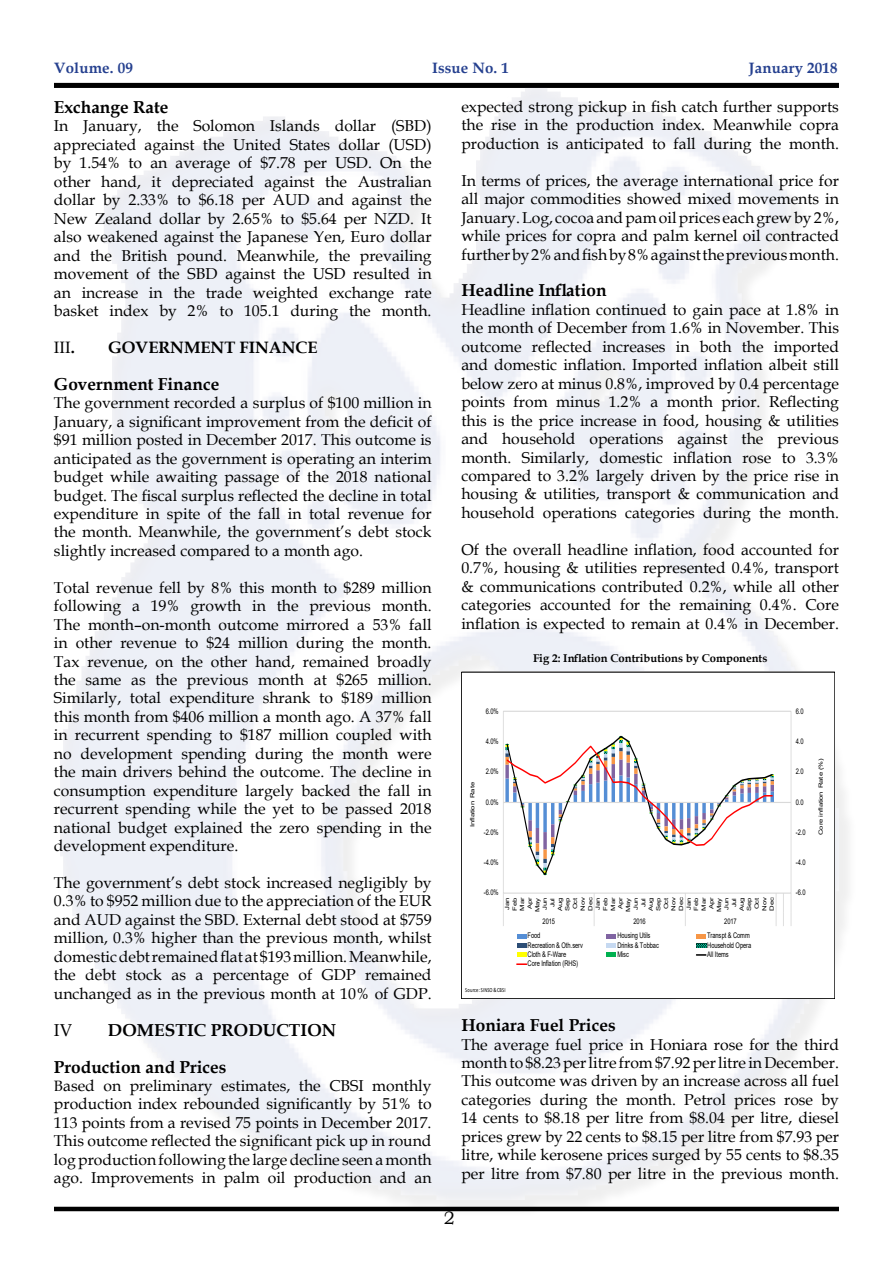
<style>
.page{position:relative;width:893px;height:1263px;background:#fff}
.page>*{position:absolute;margin:0;border:0;box-sizing:border-box;transform-origin:0 0}
.t1{font:18px "Bookman Old Style";color:#000}
.t2{font:700 17.25px/36.9px "Book Antiqua";color:#000}
.t3{font:17.25px "Book Antiqua";color:#000}
.t4{font:700 16.5px "Book Antiqua";color:#000}
.t5{font:16.5px "Book Antiqua";color:#000}
.t6{font:15.75px/18.5px "Book Antiqua";color:#000;text-align:justify}
.t7{font:700 15px "Book Antiqua";letter-spacing:.01em;color:#25408f}
.t8{font:700 11.25px "Book Antiqua";color:#000}
.t9{font:7.8px "Arial";letter-spacing:-.025em;color:#000;scale:.74 1}
.t10{font:6.15px "Calibri";letter-spacing:.04em;color:#000;scale:.74 1}
.t11{font:5.7px/7.5px "Arial";letter-spacing:-.025em;color:#000;text-align:right;scale:1.34 1}
.s1{font-weight:700}
.s2{font-size:15px}
</style>
<div class="page">
<div style="left:41px;top:77px;width:811px;height:1129px;background:#2e3073;opacity:.48"></div>
<hr style="left:54px;top:1207px;width:785px;height:4px;background:#000">
<hr style="left:54px;top:83px;width:785px;height:4px;background:#000">
<div style="left:461px;top:672px;width:374px;height:327px;background:#fff"></div>
<div style="left:503px;top:711px;width:288px;height:182px;border:1px solid #d9d9d9"></div>
<hr style="left:503px;top:802px;width:288px;height:1px;background:#d9d9d9">
<svg style="left:503px;top:893px;width:1px;height:33px"></svg>
<svg style="left:594px;top:893px;width:1px;height:33px"></svg>
<svg style="left:685px;top:893px;width:1px;height:33px"></svg>
<svg style="left:776px;top:893px;width:1px;height:33px"></svg>
<svg style="left:783px;top:893px;width:1px;height:33px"></svg>
<svg style="left:791px;top:893px;width:1px;height:33px"></svg>
<svg style="left:505px;top:735px;width:269px;height:141px"></svg>
<hr style="left:696px;top:934px;width:10px;height:4px;background:#f79646">
<svg style="left:517px;top:934px;width:9px;height:13px"></svg>
<svg style="left:607px;top:934px;width:9px;height:13px"></svg>
<svg style="left:696px;top:943px;width:10px;height:4px"></svg>
<svg style="left:517px;top:953px;width:9px;height:4px"></svg>
<svg style="left:607px;top:953px;width:9px;height:4px"></svg>
<svg style="left:517px;top:963px;width:10px;height:2px"></svg>
<div style="left:461px;top:672px;width:374px;height:327px;border:1px solid #000"></div>
<p class="t7" style="left:54px;top:58px;width:80px">Volume. 09</p>
<p class="t7" style="left:432px;top:58px;width:78px">Issue No. 1</p>
<p class="t7" style="left:749px;top:58px;width:90px">January 2018</p>
<p class="t2" style="left:54px;top:89px;width:116px">Exchange Rate</p>
<p class="t6" style="left:54px;top:117px;width:379px">In January, the Solomon Islands dollar (SBD) appreciated against the United States dollar (USD) by 1.54% to an average of $7.78 per USD. On the other hand, it depreciated against the Australian dollar by 2.33% to $6.18 per AUD and against the New Zealand dollar by 2.65% to $5.64 per NZD. It also weakened against the Japanese Yen, Euro dollar and the British pound. Meanwhile, the prevailing movement of the SBD against the USD resulted in an increase in the trade weighted exchange rate basket index by 2% to 105.1 during the month.</p>
<p class="t5" style="left:54px;top:336px;width:22px">III<span class="s1">.</span></p>
<p class="t4" style="left:108px;top:336px;width:211px">GOVERNMENT FINANCE</p>
<p class="t2" style="left:54px;top:365px;width:167px">Government Finance</p>
<p class="t6" style="left:54px;top:393px;width:379px">The government recorded a surplus of $100 million in January, a significant improvement from the deficit of $91 million posted in December 2017. This outcome is anticipated as the government is operating an interim budget while awaiting passage of the 2018 national budget. The fiscal surplus reflected the decline in total expenditure in spite of the fall in total revenue for the month. Meanwhile, the government’s debt stock slightly increased compared to a month ago.</p>
<p class="t6" style="left:54px;top:578px;width:379px">Total revenue fell by 8% this month to $289 million following a 19% growth in the previous month.<br>The month–on-month outcome mirrored a 53% fall in other revenue to $24 million during the month.<br>Tax revenue, on the other hand, remained broadly the same as the previous month at $265 million.<br>Similarly, total expenditure shrank to $189 million this month from $406 million a month ago. A 37% fall in recurrent spending to $187 million coupled with no development spending during the month were the main drivers behind the outcome. The decline in consumption expenditure largely backed the fall in recurrent spending while the yet to be passed 2018 national budget explained the zero spending in the development expenditure.</p>
<p class="t6" style="left:54px;top:873px;width:379px">The government’s debt stock increased negligibly by 0.3% to $952 million due to the appreciation of the EUR and AUD against the SBD. External debt stood at $759 million, 0.3% higher than the previous month, whilst domestic debt remained flat at $193 million. Meanwhile, the debt stock as a percentage of GDP remained unchanged as in the previous month at 10% of GDP.</p>
<p class="t3" style="left:54px;top:1018px;width:20px">IV</p>
<p class="t6" style="left:461px;top:97px;width:379px">expected strong pickup in fish catch further supports the rise in the production index. Meanwhile copra production is anticipated to fall during the month.</p>
<p class="t6" style="left:461px;top:171px;width:379px">In terms of prices, the average international price for all major commodities showed mixed movements in January. Log, cocoa and pam oil prices each grew by 2%, while prices for copra and palm kernel oil contracted further by 2% and fish by 8% against the previous month.</p>
<p class="t2" style="left:461px;top:272px;width:147px">Headline Inflation</p>
<p class="t6" style="left:461px;top:300px;width:379px">Headline inflation continued to gain pace at 1.8% in the month of December from 1.6% in November. This outcome reflected increases in both the imported and domestic inflation. Imported inflation albeit still below zero at minus 0.8%, improved by 0.4 percentage points from minus 1.2% a month prior. Reflecting this is the price increase in food, housing &amp; utilities and household operations against the previous month. Similarly, domestic inflation rose to 3.3% compared to 3.2% largely driven by the price rise in housing &amp; utilities, transport &amp; communication and household operations categories during the month.</p>
<p class="t6" style="left:461px;top:540px;width:379px">Of the overall headline inflation, food accounted for 0.7%, housing &amp; utilities represented 0.4%, transport &amp; communications contributed 0.2%, while all other categories accounted for the remaining 0.4%. Core inflation is expected to remain at 0.4% in December.</p>
<p class="t8" style="left:533px;top:651px;width:236px">Fig 2: Inflation Contributions by Components</p>
<p class="t9" style="left:486px;top:706px;width:19px">6.0%</p>
<p class="t9" style="left:796px;top:706px;width:12px">6.0</p>
<p class="t9" style="left:486px;top:736px;width:19px">4.0%</p>
<p class="t9" style="left:796px;top:736px;width:12px">4.0</p>
<p class="t11" style="left:817px;top:835px;width:59px;rotate:-90deg">Core inflation Rate (%)</p>
<p class="t9" style="left:486px;top:766px;width:19px">2.0%</p>
<p class="t9" style="left:796px;top:766px;width:12px">2.0</p>
<p class="t11" style="left:469px;top:826px;width:35px;rotate:-90deg">Inflation Rate</p>
<p class="t9" style="left:486px;top:796px;width:19px">0.0%</p>
<p class="t9" style="left:796px;top:796px;width:12px">0.0</p>
<p class="t9" style="left:484px;top:827px;width:21px">-2.0%</p>
<p class="t9" style="left:796px;top:827px;width:15px">-2.0</p>
<p class="t9" style="left:484px;top:857px;width:21px">-4.0%</p>
<p class="t9" style="left:796px;top:857px;width:15px">-4.0</p>
<p class="t9" style="left:484px;top:887px;width:21px">-6.0%</p>
<p class="t9" style="left:796px;top:887px;width:15px">-6.0</p>
<p class="t11" style="left:503px;top:912px;width:12px;rotate:-90deg">Jan<br>Feb<br>Mar<br>Apr<br>May<br>Jun<br>Jul<br>Aug<br>Sep<br>Oct<br>Nov<br>Dec<br>Jan<br>Feb<br>Mar<br>Apr<br>May<br>Jun<br>Jul<br>Aug<br>Sep<br>Oct<br>Nov<br>Dec<br>Jan<br>Feb<br>Mar<br>Apr<br>May<br>Jun<br>Jul<br>Aug<br>Sep<br>Oct<br>Nov<br>Dec</p>
<p class="t9" style="left:543px;top:915px;width:18px">2015</p>
<p class="t9" style="left:633px;top:915px;width:18px">2016</p>
<p class="t9" style="left:724px;top:915px;width:18px">2017</p>
<p class="t9" style="left:528px;top:930px;width:19px">Food</p>
<p class="t9" style="left:617px;top:930px;width:46px">Housing Utils</p>
<p class="t9" style="left:707px;top:930px;width:59px">Transpt &amp; Comm</p>
<p class="t9" style="left:528px;top:939px;width:76px">Recreation &amp; Oth.serv</p>
<p class="t9" style="left:617px;top:939px;width:58px">Drinks &amp; Tobbac</p>
<p class="t9" style="left:707px;top:939px;width:61px">Household Opera</p>
<p class="t9" style="left:528px;top:949px;width:54px">Cloth &amp; F-Ware</p>
<p class="t9" style="left:617px;top:949px;width:17px">Misc</p>
<p class="t9" style="left:707px;top:949px;width:31px">All Items</p>
<p class="t9" style="left:528px;top:958px;width:70px">Core Inflation (RHS)</p>
<p class="t10" style="left:465px;top:986px;width:56px">Source: SINSO &amp; CBSI</p>
<p class="t2" style="left:461px;top:1007px;width:156px">Honiara Fuel Prices</p>
<p class="t6" style="left:461px;top:1035px;width:379px">The average fuel price in Honiara rose for the third month to $8.23 per litre from $7.92 per litre in December.<br>This outcome was driven by an increase across all fuel categories during the month. Petrol prices rose by 14 cents to $8.18 per litre from $8.04 per litre, diesel prices grew by 22 cents to $8.15 per litre from $7.93 per litre, while kerosene prices surged by 55 cents to $8.35 per litre from $7.80 per litre in the previous month.</p>
<p class="t2" style="left:54px;top:1011px;width:284px;text-indent:54px">DOMESTIC PRODUCTION<br>Production and Prices</p>
<p class="t6" style="left:54px;top:1076px;width:379px"><span class="s2">B</span>ased on preliminary estimates, the CBSI monthly production index rebounded significantly by 51% to 113 points from a revised 75 points in December 2017.<br>This outcome reflected the significant pick up in round log production following the large decline seen a month ago. Improvements in palm oil production and an</p>
<p class="t1" style="left:444px;top:1206px;width:13px">2</p>
</div>
